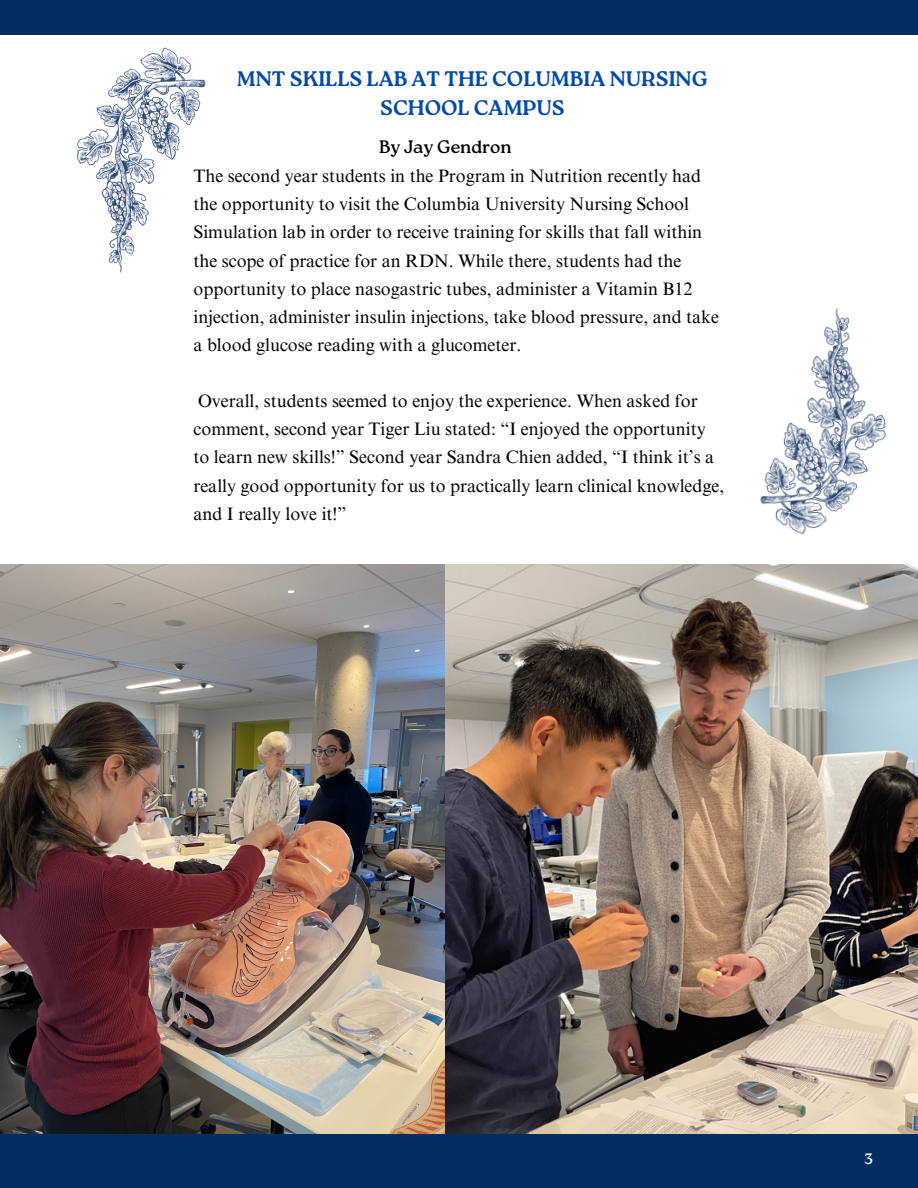
<style>
.page{position:relative;width:918px;height:1188px;background:#fff}
.page>*{position:absolute;margin:0;border:0;box-sizing:border-box;transform-origin:0 0}
.t1{font:700 21px/29.2px "Roca Two";color:#004aad;text-align:center}
.t2{font:18px/28.2px "Times NRMT Pro";color:#000001}
.t3{font:18px "Roca Two";color:#000001}
.t4{font:15px "Roca Two";color:#fff}
</style>
<div class="page">
<img style="left:0;top:564px;width:918px;height:570px">
<img style="left:77px;top:47px;width:129px;height:226px">
<img style="left:760px;top:308px;width:126px;height:227px">
<div style="left:0;top:1134px;width:918px;height:54px;background:#042d62"></div>
<div style="left:0;top:0;width:918px;height:35px;background:#042d62"></div>
<p class="t1" style="left:237px;top:64px;width:473px">MNT SKILLS LAB AT THE COLUMBIA NURSING<br>SCHOOL CAMPUS</p>
<p class="t3" style="left:379px;top:136px;width:134px">By Jay Gendron</p>
<p class="t2" style="left:194px;top:164px;width:527px">The second year students in the Program in Nutrition recently had the opportunity to visit the Columbia University Nursing School Simulation lab in order to receive training for skills that fall within the scope of practice for an RDN. While there, students had the opportunity to place nasogastric tubes, administer a Vitamin B12 injection, administer insulin injections, take blood pressure, and take a blood glucose reading with a glucometer.</p>
<p class="t2" style="left:194px;top:389px;width:532px">Overall, students seemed to enjoy the experience. When asked for comment, second year Tiger Liu stated: “I enjoyed the opportunity to learn new skills!” Second year Sandra Chien added, “I think it’s a really good opportunity for us to practically learn clinical knowledge, and I really love it!”</p>
<p class="t4" style="left:864px;top:1150px;width:10px">3</p>
</div>
